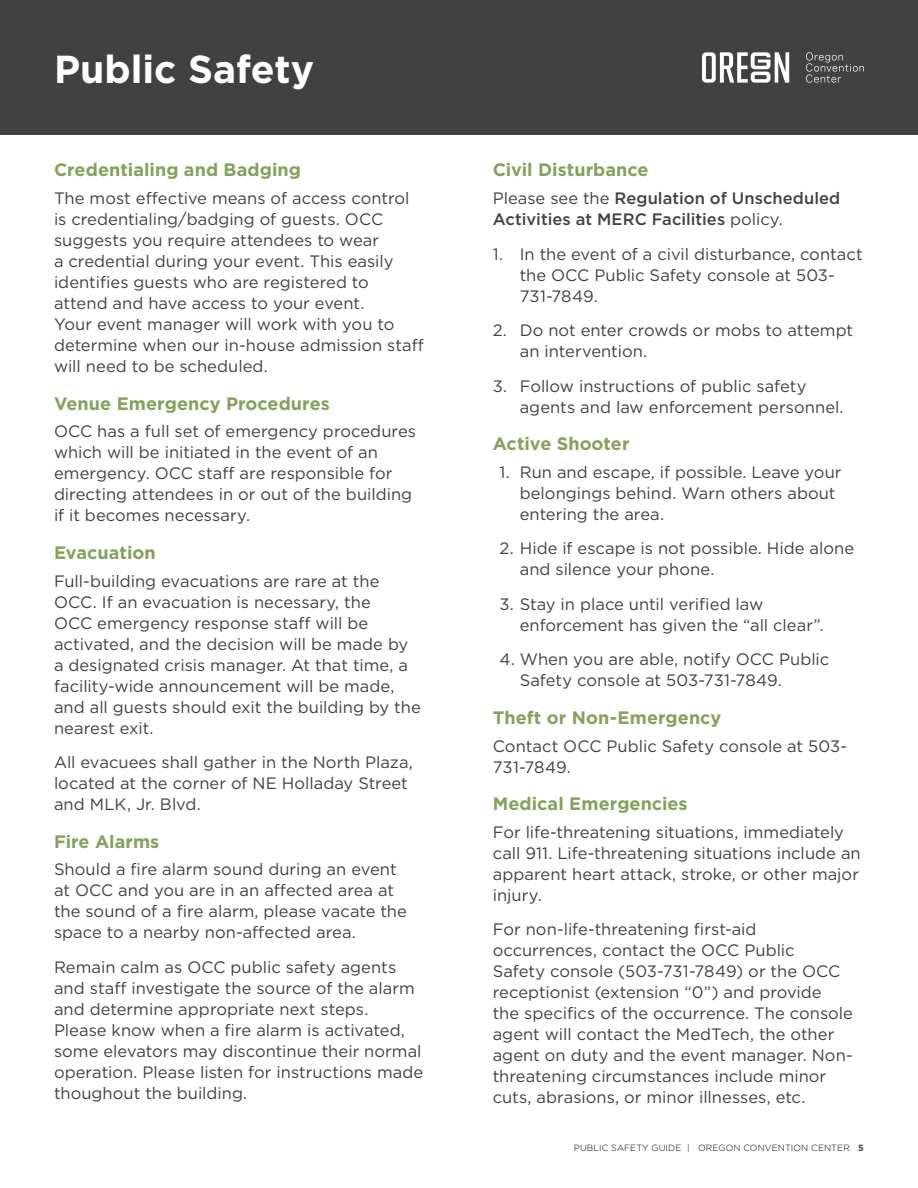
<style>
.page{position:relative;width:918px;height:1188px;background:#fff}
.page>*{position:absolute;margin:0;border:0;box-sizing:border-box;transform-origin:0 0}
.Page_Title{font:700 39px "Gotham";color:#fff}
.TOC_title{font:700 18px "Gotham";letter-spacing:.005em;color:#82a359}
.TOC_title-2{font:16.5px/21px "Gotham";color:#414142}
.TOC_title-3{font:500 16.5px/21px "Gotham";color:#414142}
.t1{font:300 9px "Gotham";letter-spacing:.01em;color:#000}
.s1{font-weight:400}
.s2{font-weight:700;color:#414142}
</style>
<div class="page">
<div style="left:0;top:0;width:918px;height:135px;background:#414142"></div>
<svg style="left:806px;top:52px;width:58px;height:31px"></svg>
<svg style="left:702px;top:52px;width:87px;height:31px"></svg>
<p class="Page_Title" style="left:54px;top:43px;width:262px">Public Safety</p>
<p class="TOC_title" style="left:54px;top:158px;width:248px">Credentialing and Badging</p>
<p class="TOC_title-2" style="left:54px;top:187px;width:371px">The most effective means of access control is credentialing/badging of guests. OCC suggests you require attendees to wear<br>a credential during your event. This easily identifies guests who are registered to attend and have access to your event.<br>Your event manager will work with you to determine when our in-house admission staff will need to be scheduled.</p>
<p class="TOC_title" style="left:54px;top:391px;width:277px">Venue Emergency Procedures</p>
<p class="TOC_title-2" style="left:54px;top:421px;width:364px">OCC has a full set of emergency procedures which will be initiated in the event of an emergency. OCC staff are responsible for directing attendees in or out of the building if it becomes necessary.</p>
<p class="TOC_title" style="left:54px;top:541px;width:103px">Evacuation</p>
<p class="TOC_title-2" style="left:54px;top:570px;width:368px">Full-building evacuations are rare at the OCC. If an evacuation is necessary, the<br>OCC emergency response staff will be activated, and the decision will be made by a designated crisis manager. At that time, a facility-wide announcement will be made, and all guests should exit the building by the nearest exit.</p>
<p class="TOC_title-2" style="left:54px;top:751px;width:361px">All evacuees shall gather in the North Plaza, located at the corner of NE Holladay Street and MLK, Jr. Blvd.</p>
<p class="TOC_title" style="left:54px;top:829px;width:107px">Fire Alarms</p>
<p class="TOC_title-2" style="left:54px;top:859px;width:354px">Should a fire alarm sound during an event at OCC and you are in an affected area at the sound of a fire alarm, please vacate the space to a nearby non-affected area.</p>
<p class="TOC_title-2" style="left:54px;top:956px;width:371px">Remain calm as OCC public safety agents and staff investigate the source of the alarm and determine appropriate next steps.<br>Please know when a fire alarm is activated, some elevators may discontinue their normal operation. Please listen for instructions made thoughout the building.</p>
<p class="TOC_title" style="left:493px;top:158px;width:157px">Civil Disturbance</p>
<p class="TOC_title-3" style="left:493px;top:188px;width:349px"><span class="s1">Please see the</span> Regulation of Unscheduled<br>Activities at MERC Facilities <span class="s1">policy.</span></p>
<p class="TOC_title-2" style="left:520px;top:243px;width:344px;text-indent:-27px">1. In the event of a civil disturbance, contact the OCC Public Safety console at 503-<br>731-7849.</p>
<p class="TOC_title-2" style="left:520px;top:319px;width:335px;text-indent:-27px">2. Do not enter crowds or mobs to attempt an intervention.</p>
<p class="TOC_title-2" style="left:520px;top:375px;width:325px;text-indent:-27px">3. Follow instructions of public safety agents and law enforcement personnel.</p>
<p class="TOC_title" style="left:493px;top:432px;width:138px">Active Shooter</p>
<p class="TOC_title-2" style="left:520px;top:461px;width:323px;text-indent:-20px">1. Run and escape, if possible. Leave your belongings behind. Warn others about entering the area.</p>
<p class="TOC_title-2" style="left:520px;top:538px;width:336px;text-indent:-20px">2. Hide if escape is not possible. Hide alone and silence your phone.</p>
<p class="TOC_title-2" style="left:520px;top:593px;width:306px;text-indent:-20px">3. Stay in place until verified law enforcement has given the “all clear”.</p>
<p class="TOC_title-2" style="left:520px;top:649px;width:311px;text-indent:-20px">4. When you are able, notify OCC Public<br>Safety console at 503-731-7849.</p>
<p class="TOC_title" style="left:493px;top:706px;width:230px">Theft or Non-Emergency</p>
<p class="TOC_title-2" style="left:493px;top:735px;width:356px">Contact OCC Public Safety console at 503-<br>731-7849.</p>
<p class="TOC_title" style="left:493px;top:792px;width:196px">Medical Emergencies</p>
<p class="TOC_title-2" style="left:493px;top:821px;width:370px">For life-threatening situations, immediately call 911. Life-threatening situations include an apparent heart attack, stroke, or other major injury.</p>
<p class="TOC_title-2" style="left:493px;top:919px;width:362px">For non-life-threatening first-aid occurrences, contact the OCC Public<br>Safety console (503-731-7849) or the OCC receptionist (extension “0”) and provide<br>the specifics of the occurrence. The console agent will contact the MedTech, the other agent on duty and the event manager. Non&shy;threatening circumstances include minor cuts, abrasions, or minor illnesses, etc.</p>
<p class="t1" style="left:574px;top:1142px;width:292px">PUBLIC SAFETY GUIDE | OREGON CONVENTION CENTER <span class="s2">5</span></p>
</div>
